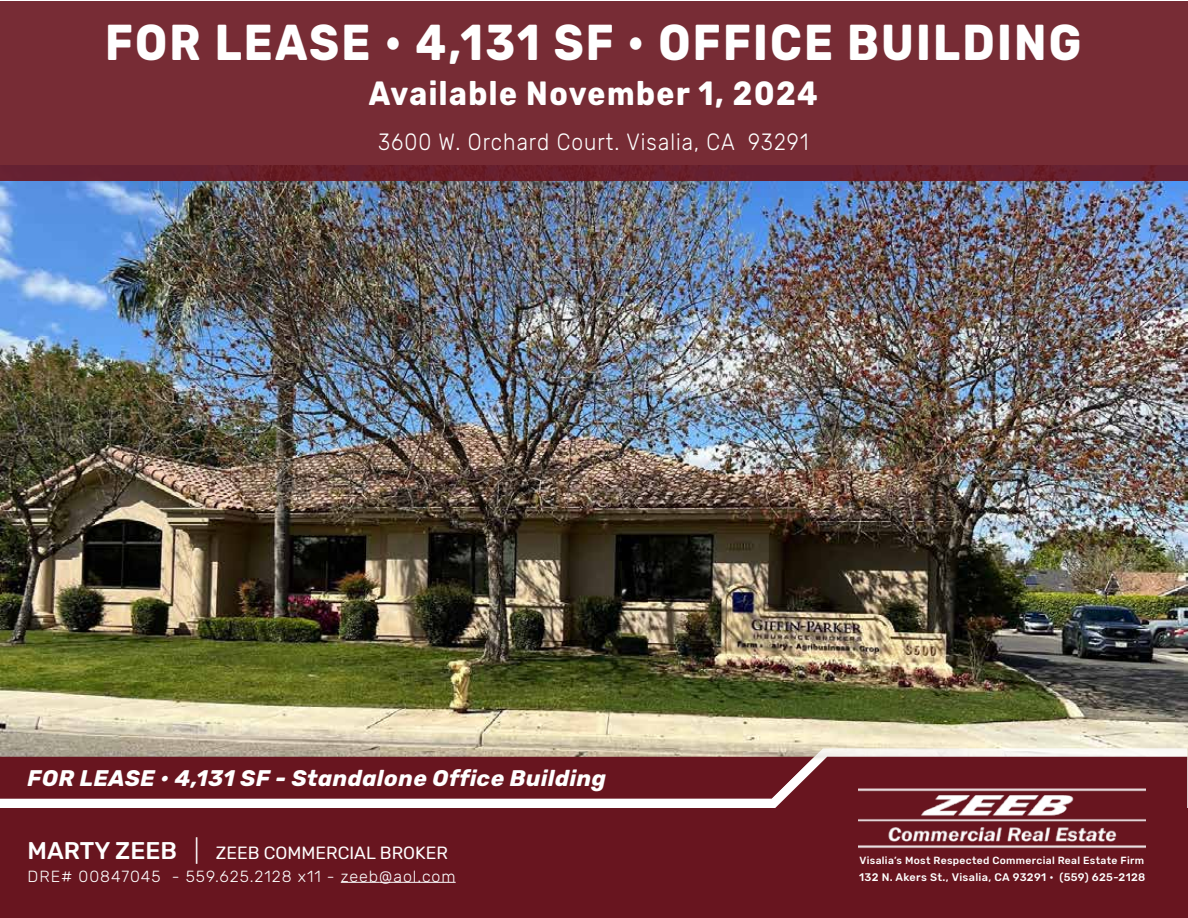
<style>
.page{position:relative;width:1188px;height:918px;background:#fff}
.page>*{position:absolute;margin:0;border:0;box-sizing:border-box;transform-origin:0 0}
.t1{font:700 50.25px "Rubik";letter-spacing:.05em;color:#fff;scale:.9 1}
.t2{font:700 33.45px "Rubik";letter-spacing:.05em;color:#fff;scale:.9 1}
.t3{font:300 23.4px "Rubik";letter-spacing:.05em;color:#fff;scale:.9 1}
.t4{font:italic 700 22.5px "Rubik";letter-spacing:.02em;color:#fff}
.t5{font:17.7px "Rubik";color:#fff}
.t6{font:300 16.05px "Rubik";letter-spacing:.06em;color:#fff}
.t7{font:500 10.95px "Rubik";letter-spacing:.03em;color:#fff}
.t8{font:500 10.35px "Rubik";letter-spacing:.03em;color:#fff}
.s1{font-weight:500;font-size:24px}
.s2{font-weight:300;font-size:24px}
.s3{color:#fafafa}
.s4{color:#fdfdfe}
</style>
<div class="page">
<img style="left:0;top:180px;width:1188px;height:568px">
<svg style="left:0;top:748px;width:1188px;height:60px"></svg>
<div style="left:0;top:1px;width:1188px;height:179px;background:linear-gradient(to bottom,#792e36,#722833)"></div>
<div style="left:0;top:808px;width:1188px;height:110px;background:#68151f"></div>
<svg style="left:0;top:757px;width:1187px;height:51px;background:#7e373f"></svg>
<img style="left:858px;top:782px;width:287px;height:67px">
<hr style="left:341px;top:882px;width:38px;height:1px;background:#fafafa">
<hr style="left:379px;top:882px;width:77px;height:1px;background:#fdfdfe">
<h1 class="t1" style="left:105px;top:13px;width:1086px">FOR LEASE • 4,131 SF • OFFICE BUILDING</h1>
<h2 class="t2" style="left:369px;top:74px;width:501px">Available November 1, 2024</h2>
<h3 class="t3" style="left:378px;top:129px;width:480px">3600 W. Orchard Court. Visalia, CA 93291</h3>
<h3 class="t4" style="left:28px;top:765px;width:580px">FOR LEASE • 4,131 SF - Standalone Office Building</h3>
<h3 class="t5" style="left:28px;top:843px;width:422px"><span class="s1">MARTY ZEEB</span> <span class="s2">|</span> ZEEB COMMERCIAL BROKER</h3>
<h3 class="t6" style="left:28px;top:867px;width:430px">DRE# 00847045 - 559.625.2128 x11 - <span class="s3">zeeb</span><span class="s4">@aol.com</span></h3>
<p class="t8" style="left:860px;top:854px;width:286px">Visalia’s Most Respected Commercial Real Estate Firm</p>
<p class="t7" style="left:859px;top:871px;width:288px">132 N. Akers St., Visalia, CA 93291 • (559) 625-2128</p>
</div>
